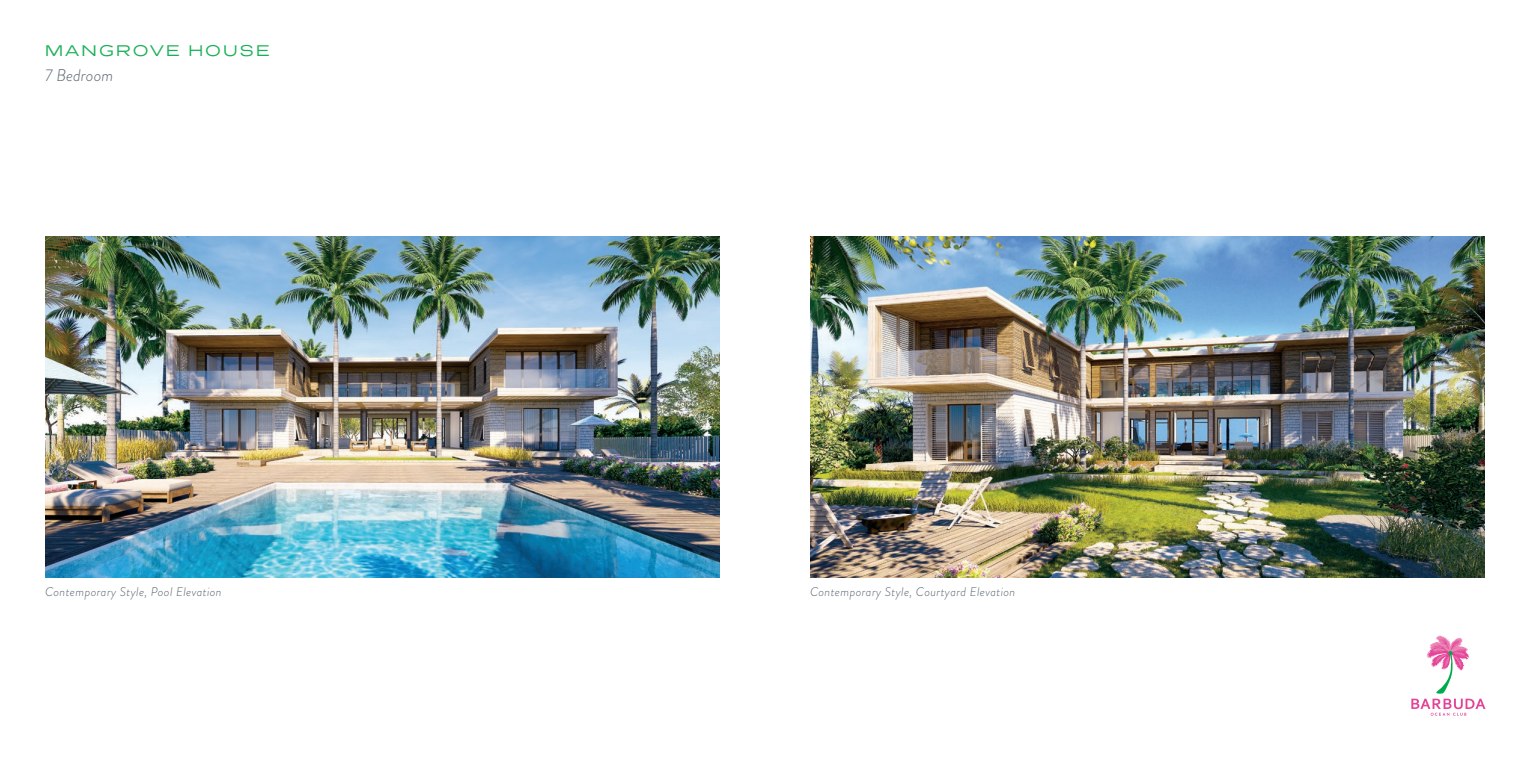
<style>
.page{position:relative;width:1530px;height:765px;background:#fff}
.page>*{position:absolute;margin:0;border:0;box-sizing:border-box;transform-origin:0 0}
.Barbuda_SubHead{font:italic 300 16.88px "Brandon Grotesque";color:#5b6771}
.Barbuda_Heads{font:15px "Presicav Lt";letter-spacing:.145em;color:#18b056}
.BAR_Caption{font:italic 300 12.5px "Brandon Grotesque";letter-spacing:.03em;color:#5b6771}
</style>
<div class="page">
<svg style="left:1411px;top:636px;width:74px;height:80px"></svg>
<img style="left:45px;top:236px;width:675px;height:341px">
<img style="left:810px;top:236px;width:675px;height:341px">
<p class="Barbuda_Heads" style="left:45px;top:41px;width:226px">MANGROVE HOUSE</p>
<p class="Barbuda_SubHead" style="left:45px;top:64px;width:70px">7 Bedroom</p>
<p class="BAR_Caption" style="left:45px;top:583px;width:178px">Contemporary Style, Pool Elevation</p>
<p class="BAR_Caption" style="left:810px;top:583px;width:207px">Contemporary Style, Courtyard Elevation</p>
</div>
